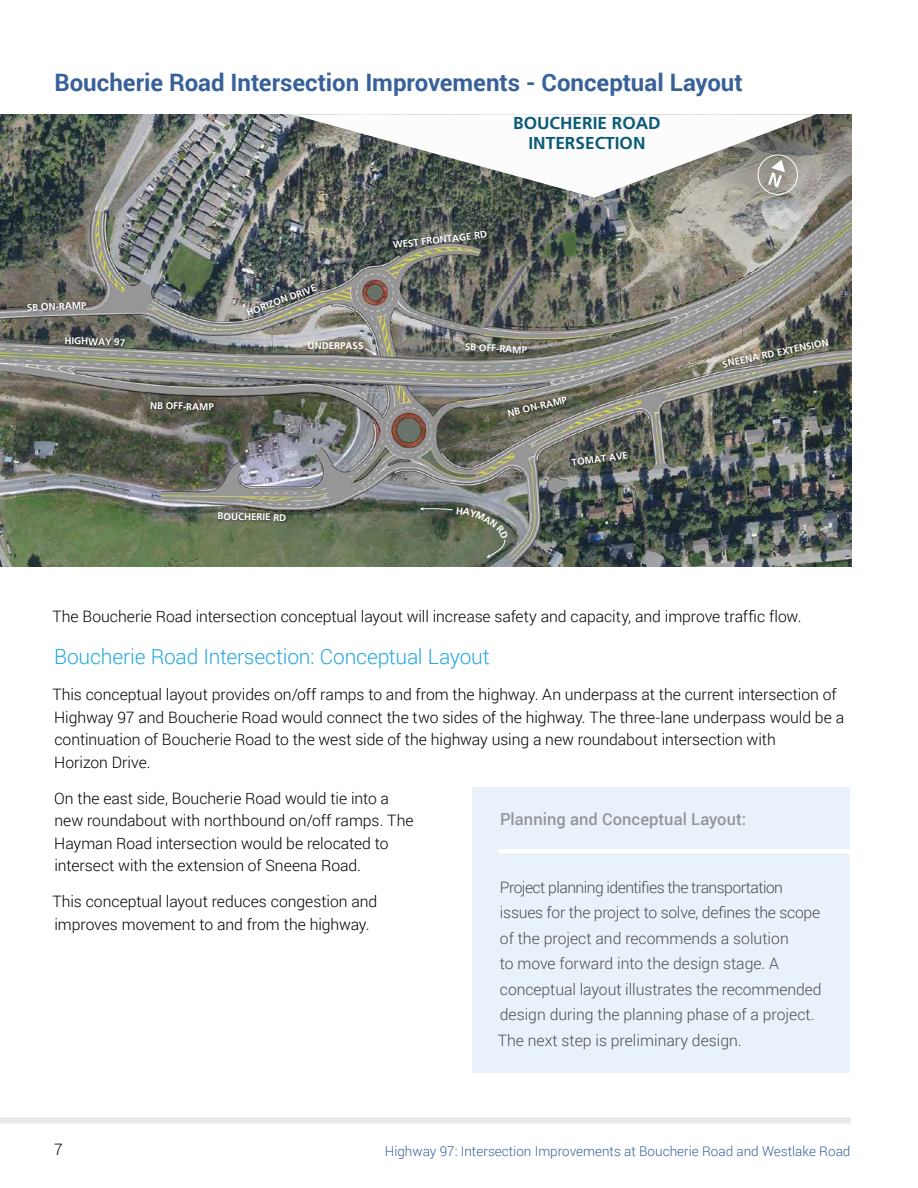
<style>
.page{position:relative;width:918px;height:1188px;background:#fff}
.page>*{position:absolute;margin:0;border:0;box-sizing:border-box;transform-origin:0 0}
.t1{font:700 24px "Roboto";color:#38619a}
.t2{font:300 21px "Roboto";letter-spacing:-.01em;color:#23a9e1}
.t3{font:700 17.25px/20.7px "Frutiger";color:#0a5b77;text-align:center}
.t4{font:500 16.5px "Roboto";letter-spacing:.005em;color:#939598}
.t5{font:300 15.75px/22.5px "Roboto";letter-spacing:-.005em;color:#000}
.t6{font:300 15.75px/25.5px "Roboto";letter-spacing:-.005em;color:#4d4d4f}
.t7{font:300 13.5px "Roboto";color:#38619a}
.t8{font:700 9.75px "Frutiger";color:#fff}
</style>
<div class="page">
<div style="left:0;top:1118px;width:850px;height:6px;background:#e6e7e8"></div>
<div style="left:472px;top:787px;width:378px;height:286px;background:#e9f2fa"></div>
<img style="left:0;top:114px;width:852px;height:452px">
<svg style="left:291px;top:114px;width:526px;height:84px"></svg>
<img style="left:389px;top:226px;width:103px;height:29px">
<img style="left:461px;top:338px;width:71px;height:22px">
<img style="left:503px;top:391px;width:70px;height:32px">
<img style="left:147px;top:397px;width:71px;height:20px">
<img style="left:62px;top:332px;width:68px;height:20px">
<img style="left:24px;top:297px;width:68px;height:20px">
<img style="left:242px;top:280px;width:81px;height:42px">
<img style="left:719px;top:334px;width:115px;height:40px">
<img style="left:568px;top:447px;width:65px;height:25px">
<img style="left:215px;top:508px;width:76px;height:19px">
<svg style="left:364px;top:348px;width:13px;height:7px"></svg>
<hr style="left:498px;top:849px;width:420px;height:4px;background:#fff">
<svg style="left:420px;top:507px;width:88px;height:51px;background:#626d58"></svg>
<h1 class="t1" style="left:54px;top:66px;width:690px">Boucherie Road Intersection Improvements - Conceptual Layout</h1>
<p class="t3" style="left:513px;top:112px;width:149px">BOUCHERIE ROAD<br>INTERSECTION</p>
<p class="t8" style="left:27px;top:302px;width:61px;rotate:-2deg">SB ON-RAMP</p>
<p class="t8" style="left:65px;top:335px;width:62px;rotate:2deg">HIGHWAY 97</p>
<p class="t8" style="left:150px;top:400px;width:65px;rotate:1deg">NB OFF-RAMP</p>
<p class="t8" style="left:245px;top:307px;width:75px;rotate:-20deg">HORIZON DRIVE</p>
<p class="t8" style="left:308px;top:340px;width:57px">UNDERPASS</p>
<p class="t8" style="left:218px;top:510px;width:70px;rotate:1deg">BOUCHERIE RD</p>
<p class="t8" style="left:392px;top:240px;width:96px;rotate:-7deg">WEST FRONTAGE RD</p>
<p class="t8" style="left:465px;top:341px;width:64px;rotate:3deg">SB OFF-RAMP</p>
<p class="t8" style="left:506px;top:408px;width:63px;rotate:-13deg">NB ON-RAMP</p>
<p class="t8" style="left:571px;top:456px;width:58px;rotate:-7deg">TOMAT AVE</p>
<p class="t8" style="left:721px;top:359px;width:110px;rotate:-12deg">SNEENA RD EXTENSION</p>
<p class="t5" style="left:52px;top:605px;width:751px">The Boucherie Road intersection conceptual layout will increase safety and capacity, and improve traffic flow.</p>
<h2 class="t2" style="left:54px;top:642px;width:437px">Boucherie Road Intersection: Conceptual Layout</h2>
<p class="t5" style="left:52px;top:683px;width:793px">This conceptual layout provides on/off ramps to and from the highway. An underpass at the current intersection of Highway 97 and Boucherie Road would connect the two sides of the highway. The three-lane underpass would be a continuation of Boucherie Road to the west side of the highway using a new roundabout intersection with<br>Horizon Drive.</p>
<p class="t5" style="left:54px;top:786px;width:361px">On the east side, Boucherie Road would tie into a new roundabout with northbound on/off ramps. The Hayman Road intersection would be relocated to intersect with the extension of Sneena Road.</p>
<p class="t5" style="left:52px;top:890px;width:326px">This conceptual layout reduces congestion and improves movement to and from the highway.</p>
<p class="t4" style="left:500px;top:807px;width:248px">Planning and Conceptual Layout:</p>
<p class="t6" style="left:498px;top:874px;width:325px">Project planning identifies the transportation issues for the project to solve, defines the scope of the project and recommends a solution<br>to move forward into the design stage. A conceptual layout illustrates the recommended design during the planning phase of a project.<br>The next step is preliminary design.</p>
<p class="t5" style="left:54px;top:1138px;width:10px">7</p>
<p class="t7" style="left:385px;top:1141px;width:467px">Highway 97: Intersection Improvements at Boucherie Road and Westlake Road</p>
</div>
